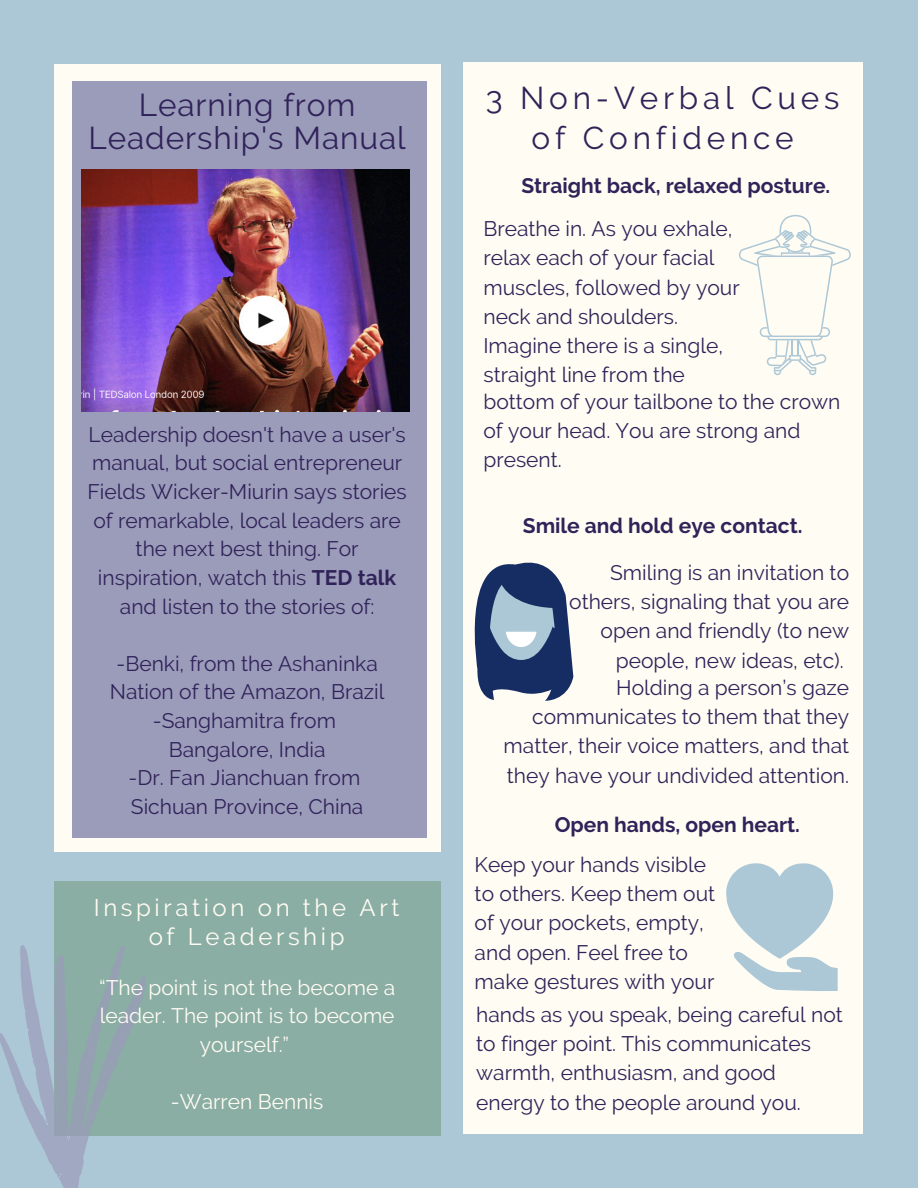
<style>
.page{position:relative;width:918px;height:1188px;background:#acc7d6}
.page>*{position:absolute;margin:0;border:0;box-sizing:border-box;transform-origin:0 0}
.t1{font:31.5px/32.7px "Raleway";letter-spacing:.03em;color:#302359;text-align:center}
.t2{font:31.5px/39.3px "Raleway";letter-spacing:.15em;color:#302359;text-align:center}
.t3{font:24px/29.2px "Raleway";letter-spacing:.15em;color:#fffcf3;text-align:center}
.t4{font:21px/29.2px "Raleway";color:#302359}
.t5{font:21px/28.7px "Raleway";color:#fffcf3;text-align:center}
.t6{font:700 21px "Raleway";color:#302359}
.s1{font-weight:700}
</style>
<div class="page">
<div style="left:54px;top:64px;width:387px;height:787px;background:#fffcf3"></div>
<div style="left:54px;top:881px;width:387px;height:255px;background:#8aada4"></div>
<div style="left:463px;top:63px;width:400px;height:1071px;background:#fffcf3"></div>
<div style="left:72px;top:81px;width:355px;height:757px;background:#9b9bba"></div>
<svg style="left:0;top:945px;width:146px;height:243px"></svg>
<img style="left:82px;top:169px;width:327px;height:242px">
<svg style="left:726px;top:863px;width:112px;height:128px"></svg>
<svg style="left:474px;top:562px;width:99px;height:139px"></svg>
<svg style="left:739px;top:215px;width:112px;height:160px"></svg>
<h1 class="t1" style="left:88px;top:89px;width:319px">Learning from<br>Leadership's Manual</h1>
<p class="t4" style="left:88px;top:420px;width:321px;line-height:28.7px;text-align:center">Leadership doesn't have a user's manual, but social entrepreneur<br>Fields Wicker-Miurin says stories of remarkable, local leaders are the next best thing. For inspiration, watch this <span class="s1">TED talk </span>and listen to the stories of:</p>
<p class="t4" style="left:110px;top:649px;width:276px;line-height:28.7px;text-align:center">-Benki, from the Ashaninka<br>Nation of the Amazon, Brazil -Sanghamitra from<br>Bangalore, India<br>-Dr. Fan Jianchuan from<br>Sichuan Province, China</p>
<p class="t3" style="left:94px;top:893px;width:307px">Inspiration on the Art of Leadership</p>
<p class="t5" style="left:99px;top:973px;width:298px">“The point is not the become a leader. The point is to become yourself.”</p>
<p class="t5" style="left:171px;top:1088px;width:154px">-Warren Bennis</p>
<h1 class="t2" style="left:486px;top:79px;width:355px">3 Non-Verbal Cues of Confidence</h1>
<p class="t6" style="left:521px;top:174px;width:310px">Straight back, relaxed posture.</p>
<p class="t4" style="left:483px;top:214px;width:258px">Breathe in. As you exhale, relax each of your facial muscles, followed by your neck and shoulders.<br>Imagine there is a single, straight line from the</p>
<p class="t4" style="left:483px;top:387px;width:359px">bottom of your tailbone to the crown of your head. You are strong and present.</p>
<p class="t6" style="left:523px;top:513px;width:281px">Smile and hold eye contact.</p>
<p class="t4" style="left:569px;top:558px;width:281px;text-align:right">Smiling is an invitation to others, signaling that you are open and friendly (to new people, new ideas, etc).</p>
<p class="t4" style="left:504px;top:673px;width:347px;text-align:right">Holding a person’s gaze communicates to them that they matter, their voice matters, and that they have your undivided attention.</p>
<p class="t6" style="left:555px;top:813px;width:247px">Open hands, open heart.</p>
<p class="t4" style="left:475px;top:850px;width:242px">Keep your hands visible to others. Keep them out of your pockets, empty, and open. Feel free to make gestures with your</p>
<p class="t4" style="left:476px;top:1000px;width:368px">hands as you speak, being careful not to finger point. This communicates warmth, enthusiasm, and good energy to the people around you.</p>
</div>
